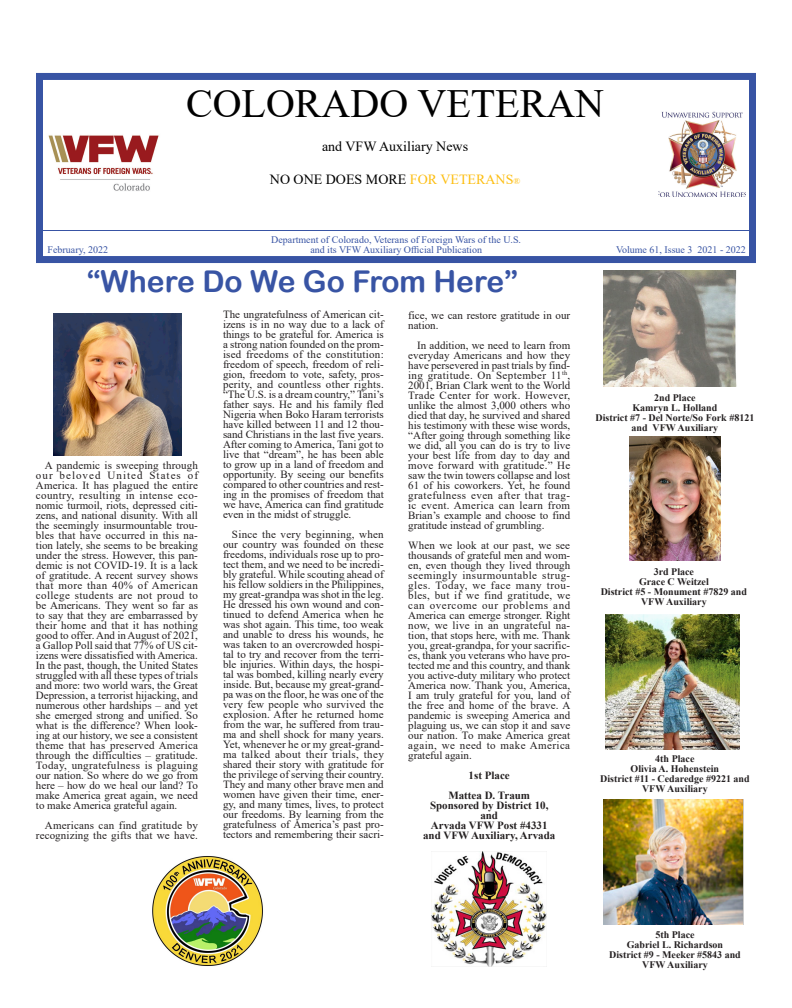
<style>
.page{position:relative;width:792px;height:1008px;background:#fff}
.page>*{position:absolute;margin:0;border:0;box-sizing:border-box;transform-origin:0 0}
.Body_Text{font:40px "Times New Roman";color:#000}
.Heading_4{font:30px "Arial Rounded MT Bold";color:#3854a4}
.Body_Text-2{font:14px "Times New Roman";color:#000}
.officer_colu{font:11px/10px "Times New Roman";color:#231f20;text-align:justify}
.officer_colu-2{font:700 11px "Times New Roman";color:#231f20}
.officer_colu-3{font:700 10px/10px "Times New Roman";color:#231f20;text-align:center}
.Body_text{font:10px "Times New Roman";color:#3854a4}
.s1{color:#fdbe12}
.s2{font-size:9px;color:#fdbe12}
</style>
<div class="page">
<hr style="left:38px;top:230px;width:716px;height:1px;background:#3854a4">
<img style="left:658px;top:111px;width:88px;height:86px">
<div style="left:36px;top:73px;width:720px;height:190px;border:7px solid #3854a4"></div>
<img style="left:48px;top:135px;width:111px;height:56px">
<img style="left:152px;top:856px;width:111px;height:110px">
<img style="left:54px;top:313px;width:127px;height:143px">
<img style="left:630px;top:436px;width:90px;height:125px">
<img style="left:605px;top:614px;width:135px;height:136px">
<img style="left:603px;top:270px;width:134px;height:117px">
<img style="left:603px;top:799px;width:140px;height:126px">
<img style="left:431px;top:851px;width:116px;height:116px">
<p class="Body_Text" style="left:186px;top:76px;width:420px">COLORADO VETERAN</p>
<p class="Body_Text-2" style="left:322px;top:136px;width:148px">and VFW Auxiliary News</p>
<p class="Body_Text-2" style="left:270px;top:170px;width:252px">NO ONE DOES MORE <span class="s1">FOR VETERANS</span><span class="s2">®</span></p>
<p class="Body_text" style="left:271px;top:232px;width:251px">Department of Colorado, Veterans of Foreign Wars of the U.S.</p>
<p class="Body_text" style="left:310px;top:242px;width:173px">and its VFW Auxiliary Official Publication</p>
<p class="Body_text" style="left:48px;top:243px;width:62px">February, 2022</p>
<p class="Body_text" style="left:616px;top:243px;width:131px">Volume 61, Issue 3 2021 - 2022</p>
<p class="Heading_4" style="left:87px;top:264px;width:433px">“Where Do We Go From Here”</p>
<p class="officer_colu" style="left:36px;top:460px;width:164px;text-indent:9px">A pandemic is sweeping through our beloved United States of America. It has plagued the entire country, resulting in intense eco&shy;nomic turmoil, riots, depressed citi&shy;zens, and national disunity. With all the seemingly insurmountable trou&shy;bles that have occurred in this na&shy;tion lately, she seems to be breaking under the stress. However, this pan&shy;demic is not COVID-19. It is a lack of gratitude. A recent survey shows that more than 40% of American college students are not proud to be Americans. They went so far as to say that they are embarrassed by their home and that it has nothing good to offer. And in August of 2021, a Gallop Poll said that 77% of US cit&shy;izens were dissatisfied with America.<br>In the past, though, the United States struggled with all these types of trials and more: two world wars, the Great Depression, a terrorist hijacking, and numerous other hardships – and yet she emerged strong and unified. So what is the difference? When look&shy;ing at our history, we see a consistent theme that has preserved America through the difficulties – gratitude.<br>Today, ungratefulness is plaguing our nation. So where do we go from here – how do we heal our land? To make America great again, we need to make America grateful again.</p>
<p class="officer_colu" style="left:36px;top:820px;width:164px;text-align:right">Americans can find gratitude by recognizing the gifts that we have.</p>
<p class="officer_colu" style="left:223px;top:309px;width:162px">The ungratefulness of American cit&shy;izens is in no way due to a lack of things to be grateful for. America is a strong nation founded on the prom&shy;ised freedoms of the constitution: freedom of speech, freedom of reli&shy;gion, freedom to vote, safety, pros&shy;perity, and countless other rights. “The U.S. is a dream country,” Tani’s father says. He and his family fled Nigeria when Boko Haram terrorists have killed between 11 and 12 thou&shy;sand Christians in the last five years.<br>After coming to America, Tani got to live that “dream”, he has been able to grow up in a land of freedom and opportunity. By seeing our benefits compared to other countries and rest&shy;ing in the promises of freedom that we have, America can find gratitude even in the midst of struggle.</p>
<p class="officer_colu" style="left:223px;top:529px;width:162px;text-indent:9px">Since the very beginning, when our country was founded on these freedoms, individuals rose up to pro&shy;tect them, and we need to be incredi&shy;bly grateful. While scouting ahead of his fellow soldiers in the Philippines, my great-grandpa was shot in the leg.<br>He dressed his own wound and con&shy;tinued to defend America when he was shot again. This time, too weak and unable to dress his wounds, he was taken to an overcrowded hospi&shy;tal to try and recover from the terri&shy;ble injuries. Within days, the hospi&shy;tal was bombed, killing nearly every inside. But, because my great-grand&shy;pa was on the floor, he was one of the very few people who survived the explosion. After he returned home from the war, he suffered from trau&shy;ma and shell shock for many years.<br>Yet, whenever he or my great-grand&shy;ma talked about their trials, they shared their story with gratitude for the privilege of serving their country.<br>They and many other brave men and women have given their time, ener&shy;gy, and many times, lives, to protect our freedoms. By learning from the gratefulness of America’s past pro&shy;tectors and remembering their sacri-</p>
<p class="officer_colu" style="left:408px;top:310px;width:164px">fice, we can restore gratitude in our nation.</p>
<p class="officer_colu" style="left:408px;top:340px;width:164px;text-indent:9px">In addition, we need to learn from everyday Americans and how they have persevered in past trials by find&shy;ing gratitude. On September 11<sup>th</sup>, 2001, Brian Clark went to the World Trade Center for work. However, unlike the almost 3,000 others who died that day, he survived and shared his testimony with these wise words, “After going through something like we did, all you can do is try to live your best life from day to day and move forward with gratitude.” He saw the twin towers collapse and lost 61 of his coworkers. Yet, he found gratefulness even after that trag&shy;ic event. America can learn from Brian’s example and choose to find gratitude instead of grumbling.</p>
<p class="officer_colu" style="left:408px;top:540px;width:164px">When we look at our past, we see thousands of grateful men and wom&shy;en, even though they lived through seemingly insurmountable strug&shy;gles. Today, we face many trou&shy;bles, but if we find gratitude, we can overcome our problems and America can emerge stronger. Right now, we live in an ungrateful na&shy;tion, that stops here, with me. Thank you, great-grandpa, for your sacrific&shy;es, thank you veterans who have pro&shy;tected me and this country, and thank you active-duty military who protect America now. Thank you, America, I am truly grateful for you, land of the free and home of the brave. A pandemic is sweeping America and plaguing us, we can stop it and save our nation. To make America great again, we need to make America grateful again.</p>
<p class="officer_colu-2" style="left:469px;top:768px;width:43px">1st Place</p>
<p class="officer_colu-2" style="left:448px;top:788px;width:83px">Mattea D. Traum</p>
<p class="officer_colu-2" style="left:430px;top:798px;width:120px">Sponsored by District 10,</p>
<p class="officer_colu-2" style="left:480px;top:808px;width:19px">and</p>
<p class="officer_colu-2" style="left:431px;top:818px;width:118px">Arvada VFW Post #4331</p>
<p class="officer_colu-2" style="left:423px;top:828px;width:134px">and VFW Auxiliary, Arvada</p>
<p class="officer_colu-3" style="left:654px;top:393px;width:43px">2nd Place</p>
<p class="officer_colu-3" style="left:633px;top:403px;width:86px">Kamryn L. Holland</p>
<p class="officer_colu-3" style="left:595px;top:413px;width:160px">District #7 - Del Norte/So Fork #8121 and VFW Auxiliary</p>
<p class="officer_colu-3" style="left:654px;top:566px;width:42px">3rd Place</p>
<p class="officer_colu-3" style="left:639px;top:576px;width:71px">Grace C Weitzel</p>
<p class="officer_colu-3" style="left:601px;top:586px;width:148px">District #5 - Monument #7829 and</p>
<p class="officer_colu-3" style="left:641px;top:596px;width:67px">VFW Auxiliary</p>
<p class="officer_colu-3" style="left:655px;top:753px;width:41px">4th Place</p>
<p class="officer_colu-3" style="left:631px;top:763px;width:90px">Olivia A. Hohenstein</p>
<p class="officer_colu-3" style="left:600px;top:773px;width:151px">District #11 - Cedaredge #9221 and</p>
<p class="officer_colu-3" style="left:642px;top:783px;width:67px">VFW Auxiliary</p>
<p class="officer_colu-3" style="left:655px;top:930px;width:41px">5th Place</p>
<p class="officer_colu-3" style="left:627px;top:940px;width:98px">Gabriel L. Richardson</p>
<p class="officer_colu-3" style="left:609px;top:950px;width:133px">District #9 - Meeker #5843 and</p>
<p class="officer_colu-3" style="left:642px;top:960px;width:67px">VFW Auxiliary</p>
</div>
